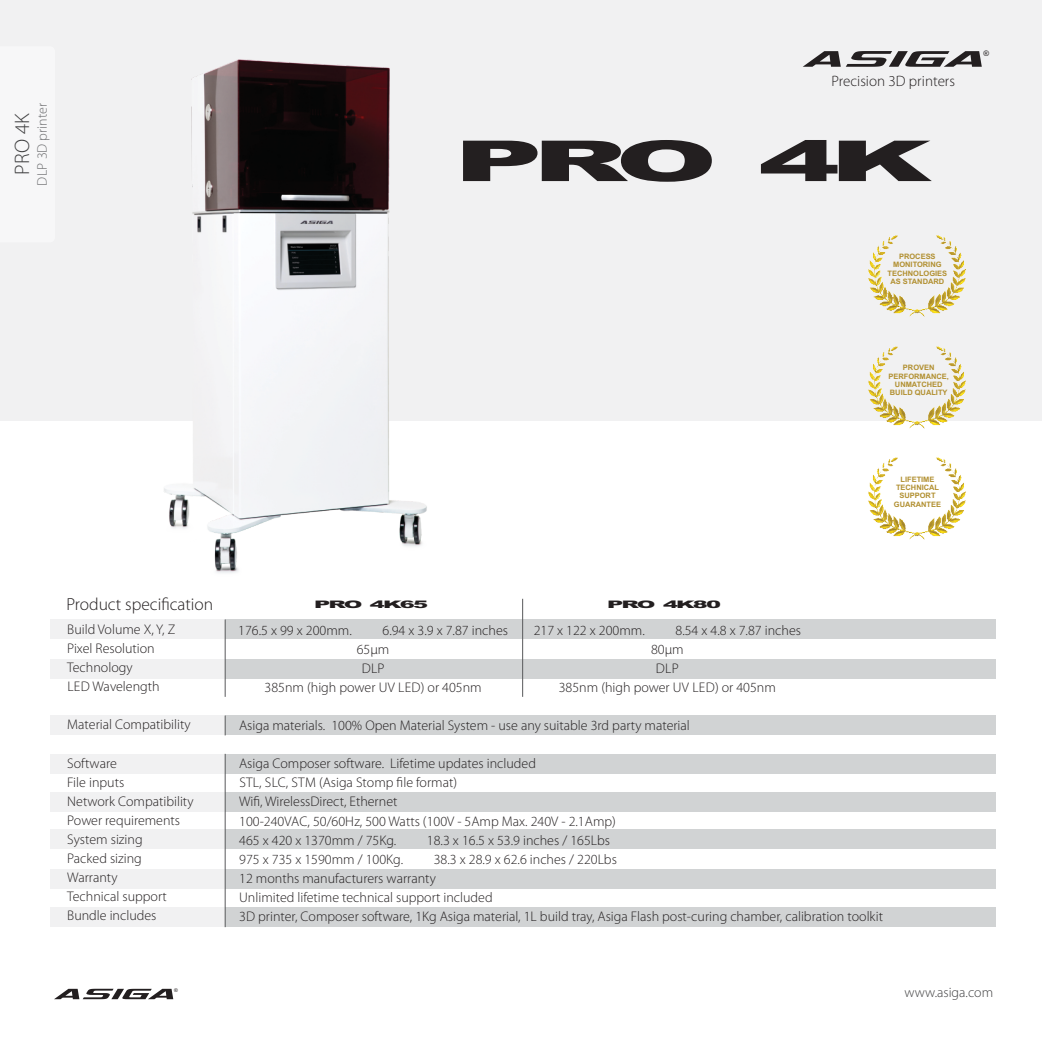
<style>
.page{position:relative;width:1042px;height:1042px;background:#fff}
.page>*{position:absolute;margin:0;border:0;box-sizing:border-box;transform-origin:0 0}
.t1{font:900 56.35px "Arial";color:#231f20;scale:2.17 1}
.t2{font:300 21px "Myriad Pro";color:#404041}
.t3{font:300 17.5px "Myriad Pro";color:#231f20}
.t4{font:300 15.05px "Myriad Pro";color:#231f20}
.t5{font:300 14px/19.1px "Myriad Pro";color:#231f20}
.t6{font:300 14px "Myriad Pro";color:#404041}
.t7{font:300 14px "Myriad Pro";color:#6d6e70}
.t8{font:900 10.33px "Arial";letter-spacing:-.085em;color:#231f20;scale:2.17 1}
.t9{font:7.7px "Arial";color:#231f20}
.t10{font:700 7.52px/8.4px "Arial";color:#b18f2f;text-align:center}
.t11{font:5.08px "Arial";color:#231f20}
</style>
<div class="page">
<div style="left:0;top:0;width:1042px;height:420px;background:#f1f1f2"></div>
<img style="left:131px;top:59px;width:331px;height:514px">
<svg style="left:54px;top:989px;width:119px;height:10px"></svg>
<svg style="left:803px;top:51px;width:179px;height:16px"></svg>
<img style="left:868px;top:235px;width:98px;height:82px">
<img style="left:859px;top:346px;width:117px;height:83px">
<img style="left:868px;top:457px;width:98px;height:83px">
<div style="left:50px;top:907px;width:175px;height:20px;background:#f1f1f2"></div>
<div style="left:225px;top:907px;width:770px;height:20px;background:#d1d3d4"></div>
<div style="left:50px;top:869px;width:175px;height:19px;background:#f1f1f2"></div>
<div style="left:225px;top:869px;width:770px;height:19px;background:#d1d3d4"></div>
<div style="left:50px;top:715px;width:175px;height:20px;background:#f1f1f2"></div>
<div style="left:225px;top:715px;width:770px;height:20px;background:#d1d3d4"></div>
<div style="left:50px;top:792px;width:175px;height:20px;background:#f1f1f2"></div>
<div style="left:225px;top:792px;width:770px;height:20px;background:#d1d3d4"></div>
<div style="left:50px;top:829px;width:175px;height:20px;background:#f1f1f2"></div>
<div style="left:225px;top:829px;width:770px;height:20px;background:#d1d3d4"></div>
<div style="left:50px;top:754px;width:175px;height:19px;background:#f1f1f2"></div>
<div style="left:50px;top:659px;width:175px;height:20px;background:#f1f1f2"></div>
<div style="left:225px;top:659px;width:770px;height:20px;background:#d1d3d4"></div>
<div style="left:50px;top:619px;width:175px;height:20px;background:#f1f1f2"></div>
<div style="left:225px;top:619px;width:770px;height:20px;background:#d1d3d4"></div>
<div style="left:225px;top:754px;width:770px;height:19px;background:#d1d3d4"></div>
<hr style="left:225px;top:619px;width:1px;height:78px;background:#58595b">
<svg style="left:225px;top:715px;width:1px;height:20px"></svg>
<hr style="left:225px;top:754px;width:1px;height:173px;background:#58595b">
<hr style="left:522px;top:599px;width:1px;height:98px;background:#58595b">
<h2 class="t2" style="left:13px;top:175px;width:64px;rotate:-90deg">PRO 4K</h2>
<p class="t7" style="left:36px;top:186px;width:84px;rotate:-90deg">DLP 3D printer</p>
<p class="t4" style="left:831px;top:75px;width:125px">Precision 3D printers</p>
<h1 class="t1" style="left:454px;top:141px;width:222px">PRO 4K</h1>
<p class="t10" style="left:887px;top:253px;width:61px">PROCESS<br>MONITORING<br>TECHNOLOGIES<br>AS STANDARD</p>
<p class="t9" style="left:983px;top:51px;width:7px">®</p>
<p class="t10" style="left:888px;top:364px;width:62px">PROVEN<br>PERFORMANCE,<br>UNMATCHED<br>BUILD QUALITY</p>
<p class="t10" style="left:894px;top:475px;width:49px">LIFETIME<br>TECHNICAL<br>SUPPORT<br>GUARANTEE</p>
<p class="t3" style="left:66px;top:597px;width:148px">Product specification</p>
<p class="t5" style="left:67px;top:621px;width:109px">Build Volume X, Y, Z<br>Pixel Resolution<br>Technology<br>LED Wavelength</p>
<p class="t5" style="left:67px;top:716px;width:125px">Material Compatibility</p>
<p class="t5" style="left:67px;top:754px;width:128px">Software<br>File inputs<br>Network Compatibility<br>Power requirements<br>System sizing<br>Packed sizing<br>Warranty<br>Technical support<br>Bundle includes</p>
<p class="t8" style="left:314px;top:600px;width:54px">PRO 4K65</p>
<p class="t8" style="left:607px;top:600px;width:54px">PRO 4K80</p>
<p class="t5" style="left:534px;top:622px;width:113px">217 x 122 x 200mm.</p>
<p class="t5" style="left:675px;top:622px;width:127px">8.54 x 4.8 x 7.87 inches</p>
<p class="t5" style="left:651px;top:641px;width:34px">80µm</p>
<p class="t5" style="left:656px;top:660px;width:24px">DLP</p>
<p class="t5" style="left:559px;top:679px;width:219px">385nm (high power UV LED) or 405nm</p>
<p class="t5" style="left:238px;top:622px;width:115px">176.5 x 99 x 200mm.</p>
<p class="t5" style="left:382px;top:622px;width:127px">6.94 x 3.9 x 7.87 inches</p>
<p class="t5" style="left:357px;top:641px;width:34px">65µm</p>
<p class="t5" style="left:362px;top:660px;width:24px">DLP</p>
<p class="t5" style="left:265px;top:679px;width:219px">385nm (high power UV LED) or 405nm</p>
<p class="t5" style="left:239px;top:717px;width:452px">Asiga materials. 100% Open Material System - use any suitable 3rd party material</p>
<p class="t5" style="left:239px;top:755px;width:378px">Asiga Composer software. Lifetime updates included<br>STL, SLC, STM (Asiga Stomp file format)<br>Wifi, WirelessDirect, Ethernet<br>100-240VAC, 50/60Hz, 500 Watts (100V - 5Amp Max. 240V - 2.1Amp)<br>465 x 420 x 1370mm / 75Kg.</p>
<p class="t5" style="left:427px;top:831px;width:185px">18.3 x 16.5 x 53.9 inches / 165Lbs</p>
<p class="t5" style="left:239px;top:850px;width:645px;text-indent:195px">38.3 x 28.9 x 62.6 inches / 220Lbs<br>12 months manufacturers warranty<br>Unlimited lifetime technical support included<br>3D printer, Composer software, 1Kg Asiga material, 1L build tray, Asiga Flash post-curing chamber, calibration toolkit</p>
<p class="t5" style="left:239px;top:850px;width:165px">975 x 735 x 1590mm / 100Kg.</p>
<p class="t11" style="left:174px;top:988px;width:5px">®</p>
<p class="t6" style="left:904px;top:986px;width:90px">www.asiga.com</p>
</div>
